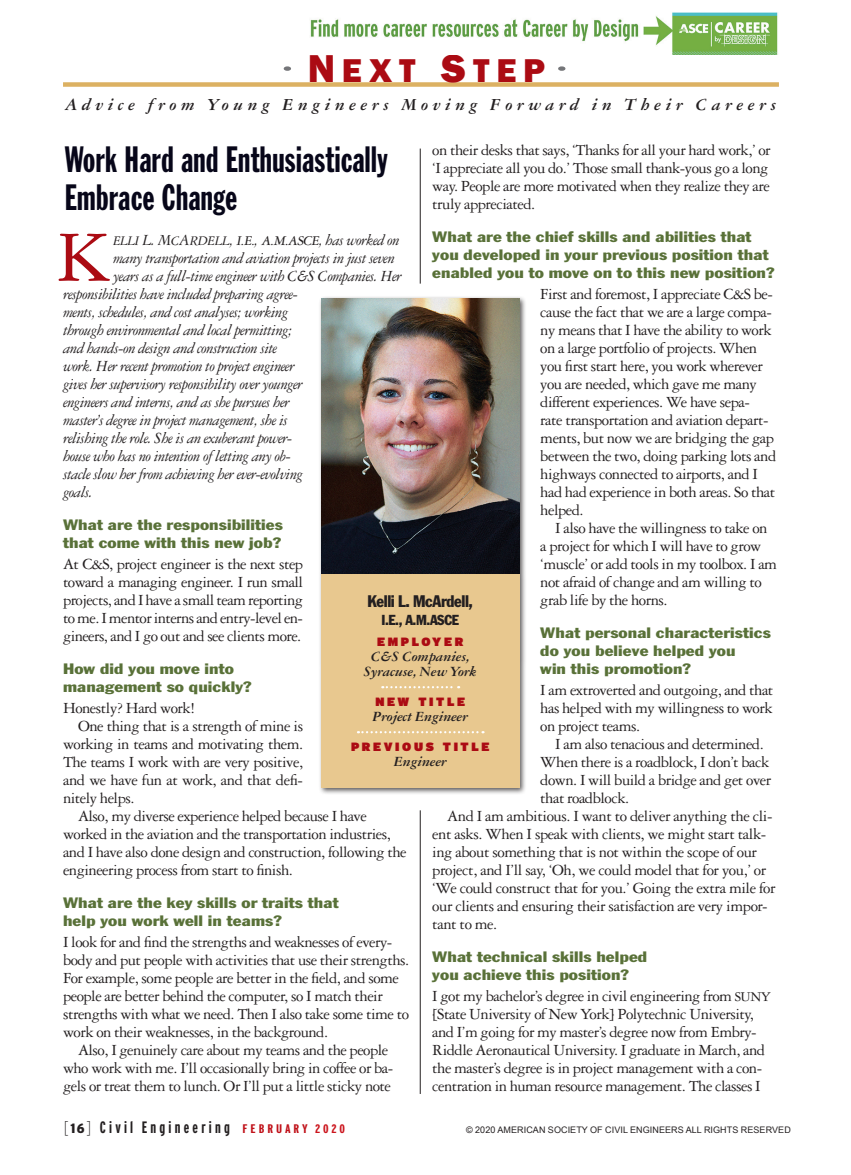
<style>
.page{position:relative;width:851px;height:1175px;background:#fff}
.page>*{position:absolute;margin:0;border:0;box-sizing:border-box;transform-origin:0 0}
.t1{font:76.65px "Garamond Three";color:#ab0b13}
.t2{font:36px/37.5px "Franklin Gothic Extra Cond";letter-spacing:.01em;color:#070619;scale:.95 1}
.t3{font:33.15px "Franklin Gothic LT Pro Heavy SC850";letter-spacing:.21em;color:#ab0b13}
.t4{font:italic 700 18px "Garamond Three";letter-spacing:.24em;color:#231f20}
.t5{font:16.5px/18px "Garamond Three";letter-spacing:-.03em;color:#231f20}
.t6{font:italic 16.5px "Garamond Three";letter-spacing:-.03em;color:#231f20}
.t7{font:700 extra-condensed 16.5px "Interstate";letter-spacing:.195em;color:#231f20}
.t8{font:condensed 16.5px "Franklin Gothic";letter-spacing:-.025em;color:#231f20}
.t9{font:italic 700 15px/15px "Garamond Three";letter-spacing:-.02em;color:#231f20;text-align:center}
.t10{font:condensed 14.85px/18px "Franklin Gothic";letter-spacing:.005em;color:#597138;scale:1.28 1}
.t11{font:condensed 14.25px "Franklin Gothic";color:#231f20}
.t12{font:900 12px "Interstate";letter-spacing:.22em;color:#ab0b13}
.t13{font:9px "Arial Narrow";letter-spacing:.005em;color:#231f20;scale:1.22 1}
.s1{font-size:39px}
.s2{font-size:14.25px}
.s3{font-family:"Garamond Three Italic SC850";font-style:normal;font-size:14.1px}
.s4{font-family:"Garamond Three Italic SC850";font-style:normal}
.s5{font-family:"Bauer Bodoni";font-weight:400;font-stretch:normal;font-size:15px}
.s6{font-weight:900;font-stretch:condensed;font-size:13.5px}
.s7{font-size:12.45px;color:#c01119}
.s8{font-size:12.3px;color:#cb141c}
</style>
<div class="page">
<div style="left:63px;top:82px;width:715px;height:5px;background:#dcb162"></div>
<hr style="left:420px;top:148px;width:1px;height:136px;background:#231f20">
<hr style="left:420px;top:810px;width:1px;height:284px;background:#231f20">
<div style="left:318px;top:296px;width:208px;height:499px;background:#231f20;opacity:.75"></div>
<img style="left:321px;top:298px;width:198px;height:276px">
<div style="left:321px;top:574px;width:198px;height:214px;background:#e8c88f"></div>
<svg style="left:382px;top:686px;width:77px;height:2px"></svg>
<svg style="left:358px;top:731px;width:125px;height:2px"></svg>
<img style="left:310px;top:12px;width:468px;height:42px">
<h3 class="t3" style="left:278px;top:51px;width:294px"><sup>.</sup><span class="s1">N</span>EXT <span class="s1">S</span>TEP<sup>.</sup></h3>
<p class="t4" style="left:65px;top:94px;width:712px">Advice from Young Engineers Moving Forward in Their Careers</p>
<h2 class="t2" style="left:65px;top:141px;width:341px">Work Hard and Enthusiastically<br>Embrace Change</h2>
<p class="t5" style="left:432px;top:141px;width:340px">on their desks that says, ‘Thanks for all your hard work,’ or ‘I appreciate all you do.’ Those small thank-yous go a long way. People are more motivated when they realize they are truly appreciated.</p>
<p class="t10" style="left:432px;top:227px;width:269px">What are the chief skills and abilities that you developed in your previous position that enabled you to move on to this new position?</p>
<p class="t5" style="left:540px;top:285px;width:237px">First and foremost, I appreciate C&amp;S be&shy;cause the fact that we are a large compa&shy;ny means that I have the ability to work on a large portfolio of projects. When you first start here, you work wherever you are needed, which gave me many different experiences. We have sepa&shy;rate transportation and aviation depart&shy;ments, but now we are bridging the gap between the two, doing parking lots and highways connected to airports, and I had had experience in both areas. So that helped.</p>
<p class="t5" style="left:540px;top:519px;width:238px;text-indent:15px">I also have the willingness to take on a project for which I will have to grow ‘muscle’ or add tools in my toolbox. I am not afraid of change and am willing to grab life by the horns.</p>
<p class="t10" style="left:540px;top:623px;width:181px">What personal characteristics do you believe helped you<br>win this promotion?</p>
<p class="t5" style="left:540px;top:681px;width:235px;text-align:justify">I am extroverted and outgoing, and that has helped with my willingness to work on project teams.</p>
<p class="t5" style="left:555px;top:735px;width:210px">I am also tenacious and determined.</p>
<p class="t5" style="left:540px;top:753px;width:230px">When there is a roadblock, I don’t back</p>
<p class="t5" style="left:540px;top:771px;width:232px">down. I will build a bridge and get over</p>
<p class="t5" style="left:540px;top:789px;width:90px">that roadblock.</p>
<p class="t5" style="left:447px;top:807px;width:327px">And I am ambitious. I want to deliver anything the cli-</p>
<p class="t5" style="left:432px;top:825px;width:335px">ent asks. When I speak with clients, we might start talk-</p>
<p class="t5" style="left:432px;top:843px;width:326px">ing about something that is not within the scope of our</p>
<p class="t5" style="left:432px;top:861px;width:335px">project, and I’ll say, ‘Oh, we could model that for you,’ or</p>
<p class="t5" style="left:432px;top:879px;width:345px">‘We could construct that for you.’ Going the extra mile for</p>
<p class="t5" style="left:432px;top:897px;width:337px">our clients and ensuring their satisfaction are very impor-</p>
<p class="t5" style="left:432px;top:915px;width:67px">tant to me.</p>
<p class="t10" style="left:432px;top:947px;width:170px">What technical skills helped you achieve this position?</p>
<p class="t5" style="left:432px;top:987px;width:340px">I got my bachelor’s degree in civil engineering from <span class="s2">SUNY </span>[State University of New York] Polytechnic University, and I’m going for my master’s degree now from Embry-Riddle Aeronautical University. I graduate in March, and the master’s degree is in project management with a con&shy;centration in human resource management. The classes I</p>
<h1 class="t1" style="left:56px;top:216px;width:56px">K</h1>
<p class="t6" style="left:113px;top:231px;width:288px"><span class="s3">ELLI</span> <span class="s4">L. M</span><span class="s3">C</span><span class="s4">A</span><span class="s3">RDELL</span><span class="s4">,</span> <span class="s2">I.E.</span>, <span class="s2">A.M.ASCE</span>, has worked on</p>
<p class="t6" style="left:113px;top:249px;width:283px">many transportation and aviation projects in just seven</p>
<p class="t6" style="left:113px;top:267px;width:290px">years as a full-time engineer with C&amp;S Companies. Her</p>
<p class="t6" style="left:63px;top:285px;width:236px">responsibilities have included preparing agree-</p>
<p class="t6" style="left:63px;top:303px;width:227px">ments, schedules, and cost analyses; working</p>
<p class="t6" style="left:63px;top:321px;width:231px">through environmental and local permitting;</p>
<p class="t6" style="left:63px;top:339px;width:216px">and hands-on design and construction site</p>
<p class="t6" style="left:63px;top:357px;width:233px">work. Her recent promotion to project engineer</p>
<p class="t6" style="left:63px;top:375px;width:241px">gives her supervisory responsibility over younger</p>
<p class="t6" style="left:63px;top:393px;width:228px">engineers and interns, and as she pursues her</p>
<p class="t6" style="left:63px;top:411px;width:226px">master’s degree in project management, she is</p>
<p class="t6" style="left:63px;top:429px;width:231px">relishing the role. She is an exuberant power-</p>
<p class="t6" style="left:63px;top:447px;width:229px">house who has no intention of letting any ob-</p>
<p class="t6" style="left:63px;top:465px;width:241px">stacle slow her from achieving her ever-evolving</p>
<p class="t6" style="left:63px;top:483px;width:32px">goals.</p>
<p class="t10" style="left:63px;top:515px;width:173px">What are the responsibilities that come with this new job?</p>
<p class="t5" style="left:63px;top:555px;width:242px;text-align:justify">At C&amp;S, project engineer is the next step toward a managing engineer. I run small projects, and I have a small team reporting to me. I mentor interns and entry-level en&shy;gineers, and I go out and see clients more.</p>
<p class="t10" style="left:63px;top:659px;width:149px">How did you move into management so quickly?</p>
<p class="t5" style="left:63px;top:699px;width:133px">Honestly? Hard work!</p>
<p class="t5" style="left:78px;top:717px;width:226px">One thing that is a strength of mine is</p>
<p class="t5" style="left:63px;top:735px;width:242px">working in teams and motivating them.</p>
<p class="t5" style="left:63px;top:753px;width:241px">The teams I work with are very positive,</p>
<p class="t5" style="left:63px;top:771px;width:241px">and we have fun at work, and that defi-</p>
<p class="t5" style="left:63px;top:789px;width:73px">nitely helps.</p>
<p class="t5" style="left:78px;top:807px;width:290px">Also, my diverse experience helped because I have</p>
<p class="t5" style="left:63px;top:825px;width:329px">worked in the aviation and the transportation industries,</p>
<p class="t5" style="left:63px;top:843px;width:345px">and I have also done design and construction, following the</p>
<p class="t5" style="left:63px;top:861px;width:231px">engineering process from start to finish.</p>
<p class="t10" style="left:63px;top:893px;width:217px">What are the key skills or traits that help you work well in teams?</p>
<p class="t5" style="left:63px;top:933px;width:348px">I look for and find the strengths and weaknesses of every&shy;body and put people with activities that use their strengths.<br>For example, some people are better in the field, and some people are better behind the computer, so I match their strengths with what we need. Then I also take some time to work on their weaknesses, in the background.</p>
<p class="t5" style="left:63px;top:1041px;width:332px;text-indent:15px">Also, I genuinely care about my teams and the people who work with me. I’ll occasionally bring in coffee or ba&shy;gels or treat them to lunch. Or I’ll put a little sticky note</p>
<p class="t8" style="left:367px;top:591px;width:107px">Kelli L. McArdell,</p>
<p class="t11" style="left:381px;top:611px;width:79px">I.E., A.M.ASCE</p>
<p class="t12" style="left:377px;top:634px;width:88px">EMPLOYER</p>
<p class="t9" style="left:364px;top:649px;width:114px">C&amp;S Companies,<br>Syracuse, New York</p>
<p class="t12" style="left:375px;top:694px;width:91px">NEW TITLE</p>
<p class="t9" style="left:372px;top:709px;width:97px">Project Engineer</p>
<p class="t12" style="left:351px;top:739px;width:140px">PREVIOUS TITLE</p>
<p class="t9" style="left:394px;top:754px;width:54px">Engineer</p>
<p class="t7" style="left:63px;top:1118px;width:283px"><span class="s5">[</span><span class="s6">16</span><span class="s5">]</span> Civil Engineering <span class="s7">FEBRUARY</span> <span class="s8">2020</span></p>
<p class="t13" style="left:466px;top:1123px;width:267px">© 2020 AMERICAN SOCIETY OF CIVIL ENGINEERS ALL RIGHTS RESERVED</p>
</div>
